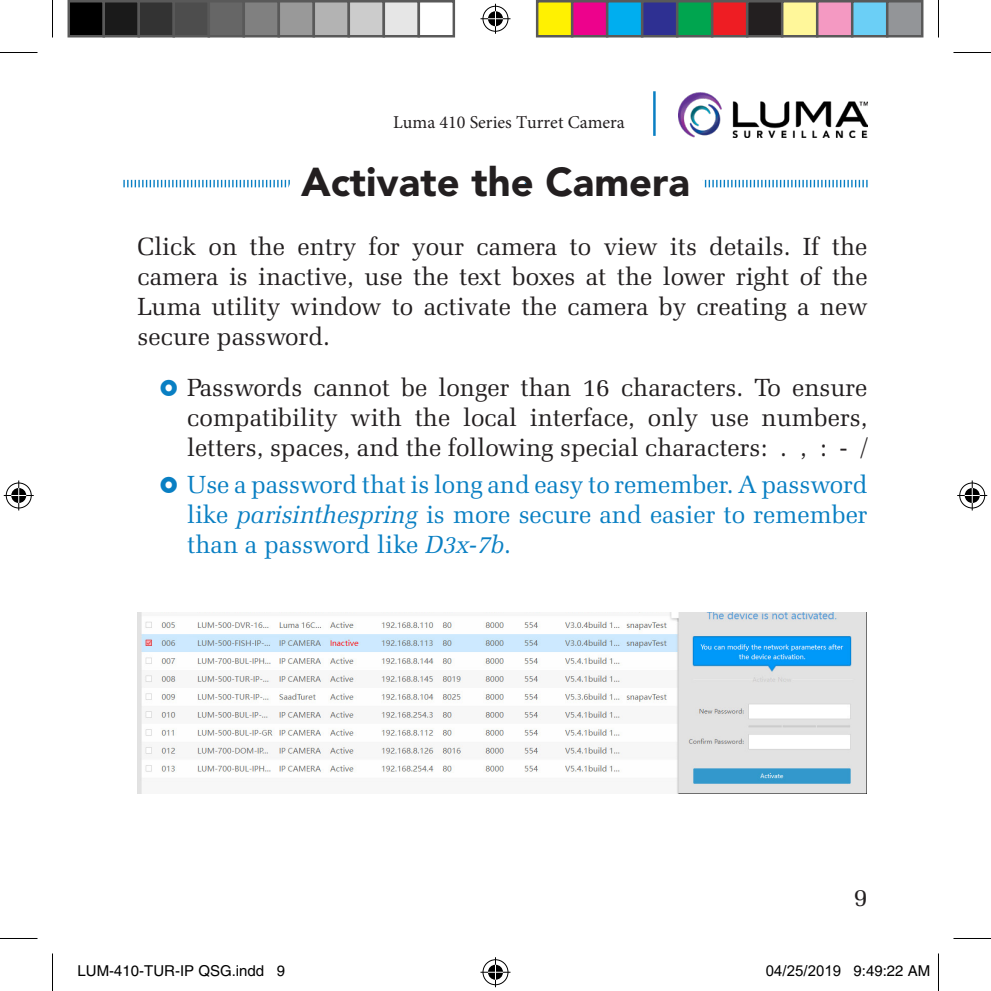
<style>
.page{position:relative;width:991px;height:991px;background:#fff}
.page>*{position:absolute;margin:0;border:0;box-sizing:border-box;transform-origin:0 0}
.Head{font:900 40px "Avenir LT Std";color:#231f20}
.t1{font:25px/30px "Zapf Elliptical 711 BT";color:#231f20;text-align:justify}
.t2{font:25px/30px "Zapf Elliptical 711 BT";color:#097fc3;text-align:justify}
.t3{font:18px "Minion Pro";color:#231f20}
.t4{font:15px "Helvetica";color:#000}
.t5{font:15px "Arial";color:#000}
.s1{font-style:italic}
.s2{font-family:"Arial"}
.s3{font-family:"Helvetica"}
</style>
<div class="page">
<svg style="left:123px;top:91px;width:744px;height:97px"></svg>
<img style="left:138px;top:612px;width:728px;height:182px">
<hr style="left:0;top:52px;width:38px;height:1px;background:#000">
<hr style="left:953px;top:52px;width:38px;height:1px;background:#000">
<hr style="left:0;top:938px;width:38px;height:1px;background:#000">
<hr style="left:953px;top:938px;width:38px;height:1px;background:#000">
<hr style="left:52px;top:0;width:1px;height:38px;background:#000">
<hr style="left:52px;top:953px;width:1px;height:38px;background:#000">
<hr style="left:938px;top:0;width:1px;height:38px;background:#000">
<hr style="left:938px;top:953px;width:1px;height:38px;background:#000">
<div style="left:481px;top:5px;width:28px;height:28px;border:3px solid #fff;border-radius:50%"></div>
<hr style="left:480px;top:17px;width:30px;height:3px;background:#fff">
<hr style="left:494px;top:4px;width:3px;height:30px;background:#fff">
<div style="left:486px;top:10px;width:18px;height:18px;border:3px solid #fff;border-radius:50%"></div>
<div style="left:483px;top:6px;width:25px;height:26px;border:1px solid #000;border-radius:50%"></div>
<hr style="left:480px;top:18px;width:30px;height:1px;background:#000">
<hr style="left:495px;top:4px;width:1px;height:30px;background:#000">
<svg style="left:488px;top:11px;width:15px;height:15px"></svg>
<div style="left:481px;top:958px;width:28px;height:28px;border:3px solid #fff;border-radius:50%"></div>
<hr style="left:480px;top:971px;width:30px;height:3px;background:#fff">
<hr style="left:494px;top:957px;width:3px;height:30px;background:#fff">
<div style="left:486px;top:963px;width:18px;height:18px;border:3px solid #fff;border-radius:50%"></div>
<div style="left:483px;top:959px;width:25px;height:26px;border:1px solid #000;border-radius:50%"></div>
<hr style="left:480px;top:972px;width:30px;height:1px;background:#000">
<hr style="left:495px;top:957px;width:1px;height:30px;background:#000">
<svg style="left:488px;top:965px;width:15px;height:15px"></svg>
<div style="left:5px;top:481px;width:28px;height:28px;border:3px solid #fff;border-radius:50%"></div>
<hr style="left:4px;top:494px;width:30px;height:3px;background:#fff">
<hr style="left:17px;top:480px;width:3px;height:30px;background:#fff">
<div style="left:10px;top:486px;width:18px;height:18px;border:3px solid #fff;border-radius:50%"></div>
<div style="left:6px;top:483px;width:26px;height:25px;border:1px solid #000;border-radius:50%"></div>
<hr style="left:4px;top:495px;width:30px;height:1px;background:#000">
<hr style="left:18px;top:480px;width:1px;height:30px;background:#000">
<svg style="left:11px;top:488px;width:15px;height:15px"></svg>
<div style="left:958px;top:481px;width:28px;height:28px;border:3px solid #fff;border-radius:50%"></div>
<hr style="left:957px;top:494px;width:30px;height:3px;background:#fff">
<hr style="left:971px;top:480px;width:3px;height:30px;background:#fff">
<div style="left:963px;top:486px;width:18px;height:18px;border:3px solid #fff;border-radius:50%"></div>
<div style="left:959px;top:483px;width:26px;height:25px;border:1px solid #000;border-radius:50%"></div>
<hr style="left:957px;top:495px;width:30px;height:1px;background:#000">
<hr style="left:972px;top:480px;width:1px;height:30px;background:#000">
<svg style="left:965px;top:488px;width:15px;height:15px"></svg>
<div style="left:69px;top:1px;width:35px;height:35px;background:#000"></div>
<div style="left:68px;top:0;width:37px;height:38px;border:2px solid #595959"></div>
<div style="left:104px;top:1px;width:35px;height:35px;background:#1a1a1a"></div>
<div style="left:102px;top:0;width:38px;height:38px;border:2px solid #595959"></div>
<div style="left:139px;top:1px;width:35px;height:35px;background:#333"></div>
<div style="left:138px;top:0;width:37px;height:38px;border:2px solid #595959"></div>
<div style="left:174px;top:1px;width:35px;height:35px;background:#4d4d4d"></div>
<div style="left:172px;top:0;width:38px;height:38px;border:2px solid #595959"></div>
<div style="left:209px;top:1px;width:35px;height:35px;background:#666"></div>
<div style="left:208px;top:0;width:37px;height:38px;border:2px solid #595959"></div>
<div style="left:244px;top:1px;width:35px;height:35px;background:#808080"></div>
<div style="left:242px;top:0;width:38px;height:38px;border:2px solid #595959"></div>
<div style="left:279px;top:1px;width:35px;height:35px;background:#999"></div>
<div style="left:278px;top:0;width:37px;height:38px;border:2px solid #595959"></div>
<div style="left:314px;top:1px;width:35px;height:35px;background:#b3b3b3"></div>
<div style="left:312px;top:0;width:38px;height:38px;border:2px solid #595959"></div>
<div style="left:349px;top:1px;width:35px;height:35px;background:#ccc"></div>
<div style="left:348px;top:0;width:37px;height:38px;border:2px solid #595959"></div>
<div style="left:384px;top:1px;width:35px;height:35px;background:#e6e6e6"></div>
<div style="left:382px;top:0;width:38px;height:38px;border:2px solid #595959"></div>
<div style="left:418px;top:0;width:37px;height:38px;border:2px solid #595959"></div>
<div style="left:537px;top:1px;width:35px;height:35px;background:#fff101"></div>
<div style="left:536px;top:0;width:37px;height:38px;border:2px solid #595959"></div>
<div style="left:572px;top:1px;width:35px;height:35px;background:#ed028c"></div>
<div style="left:571px;top:0;width:37px;height:38px;border:2px solid #595959"></div>
<div style="left:607px;top:1px;width:35px;height:35px;background:#00aeef"></div>
<div style="left:606px;top:0;width:37px;height:38px;border:2px solid #595959"></div>
<div style="left:642px;top:1px;width:35px;height:35px;background:#2e3092"></div>
<div style="left:641px;top:0;width:37px;height:38px;border:2px solid #595959"></div>
<div style="left:677px;top:1px;width:35px;height:35px;background:#00a54f"></div>
<div style="left:676px;top:0;width:37px;height:38px;border:2px solid #595959"></div>
<div style="left:712px;top:1px;width:35px;height:35px;background:#ee1d23"></div>
<div style="left:711px;top:0;width:37px;height:38px;border:2px solid #595959"></div>
<div style="left:747px;top:1px;width:35px;height:35px;background:#231f20"></div>
<div style="left:746px;top:0;width:37px;height:38px;border:2px solid #595959"></div>
<div style="left:782px;top:1px;width:35px;height:35px;background:#fff79a"></div>
<div style="left:781px;top:0;width:37px;height:38px;border:2px solid #595959"></div>
<div style="left:817px;top:1px;width:35px;height:35px;background:#f499c2"></div>
<div style="left:816px;top:0;width:37px;height:38px;border:2px solid #595959"></div>
<div style="left:852px;top:1px;width:35px;height:35px;background:#6bcff6"></div>
<div style="left:851px;top:0;width:37px;height:38px;border:2px solid #595959"></div>
<div style="left:887px;top:1px;width:35px;height:35px;background:#939598"></div>
<div style="left:886px;top:0;width:37px;height:38px;border:2px solid #595959"></div>
<div style="left:132px;top:966px;width:6px;height:9px;border:1px solid #fff;border-radius:50%"></div>
<div style="left:131px;top:965px;width:8px;height:12px;border:1px solid #fff;border-radius:50%"></div>
<div style="left:166px;top:966px;width:5px;height:9px;border:1px solid #fff;border-radius:50%"></div>
<div style="left:165px;top:965px;width:8px;height:12px;border:1px solid #fff;border-radius:50%"></div>
<div style="left:817px;top:966px;width:6px;height:9px;border:1px solid #fff;border-radius:50%"></div>
<div style="left:816px;top:965px;width:8px;height:12px;border:1px solid #fff;border-radius:50%"></div>
<p class="t3" style="left:393px;top:110px;width:233px">Luma 410 Series Turret Camera</p>
<p class="Head" style="left:301px;top:158px;width:390px">Activate the Camera</p>
<p class="t1" style="left:138px;top:231px;width:731px">Click on the entry for your camera to view its details. If the camera is inactive, use the text boxes at the lower right of the Luma utility window to activate the camera by creating a new secure password.</p>
<p class="t1" style="left:187px;top:372px;width:682px">Passwords cannot be longer than 16 characters. To ensure compatibility with the local interface, only use numbers, letters, spaces, and the following special characters: . , : - /</p>
<p class="t2" style="left:187px;top:469px;width:682px">Use a password that is long and easy to remember. A password like <span class="s1">parisinthespring</span> is more secure and easier to remember than a password like <span class="s1">D3x-7b</span>.</p>
<p class="t1" style="left:854px;top:882px;width:15px">9</p>
<p class="t4" style="left:78px;top:962px;width:209px">LUM-<span class="s2">4</span>10-TUR-IP QSG.indd 9</p>
<p class="t5" style="left:766px;top:960px;width:166px">04/25/2019 <span class="s3">9:49:22 AM</span></p>
</div>
